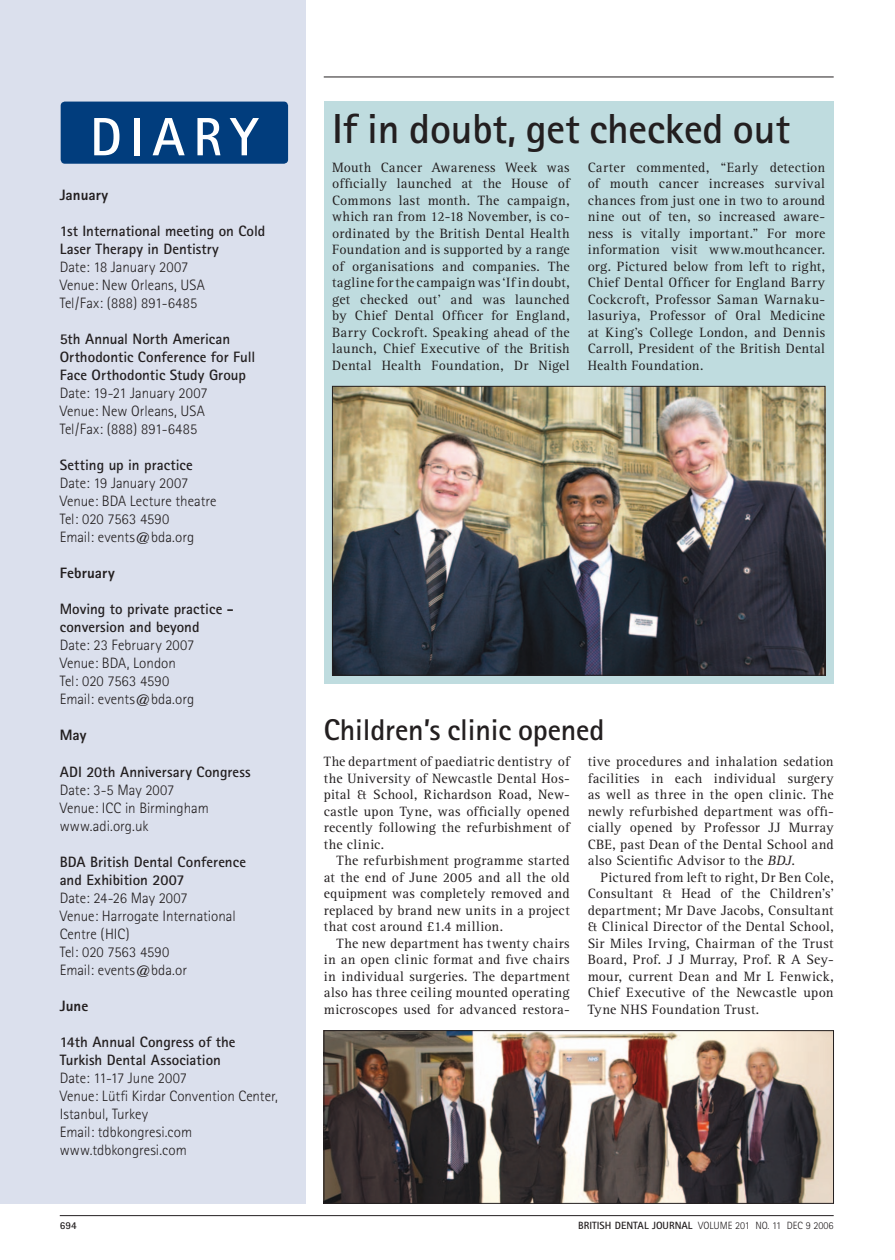
<style>
.page{position:relative;width:895px;height:1260px;background:#fff}
.page>*{position:absolute;margin:0;border:0;box-sizing:border-box;transform-origin:0 0}
.t1{font:700 54px "Rotis Sans Serif";letter-spacing:.15em;color:#fff}
.t2{font:700 42px "Rotis Sans Serif";letter-spacing:-.005em;color:#231f20}
.t3{font:700 30px "Rotis Sans Serif";letter-spacing:-.005em;color:#231f20}
.t4{font:15px/18px "Rotis Sans Serif Light 2";color:#231f20}
.t5{font:700 15px/18px "Rotis Sans Serif";color:#231f20}
.t6{font:15px "Rotis Sans Serif Extra Bold 3";color:#231f20}
.t7{font:13.95px/16.5px "Rotis Serif";letter-spacing:.02em;color:#231f20;text-align:justify}
.t8{font:10.5px "Rotis Sans Serif Light 2";color:#231f20}
.t9{font:700 10.5px "Rotis Sans Serif";color:#231f20}
.s1{font-family:"Rotis Sans Serif";font-weight:700}
.s2{font-family:"Rotis Sans Serif Light 2";font-weight:400}
.s3{font-style:italic}
</style>
<div class="page">
<div style="left:0;top:0;width:306px;height:1203px;background:#dbe0ed"></div>
<div style="left:61px;top:102px;width:227px;height:62px;background:#013d7d;border-radius:4px"></div>
<hr style="left:324px;top:77px;width:510px;height:1px;background:#231f20">
<hr style="left:60px;top:1215px;width:774px;height:1px;background:#231f20">
<div style="left:324px;top:155px;width:510px;height:528px;background:#bfdcdf"></div>
<div style="left:324px;top:102px;width:510px;height:53px;background:#bfdcdf"></div>
<img style="left:334px;top:388px;width:489px;height:285px">
<div style="left:332px;top:386px;width:493px;height:289px;border:1px solid #231f20"></div>
<img style="left:326px;top:1032px;width:506px;height:169px">
<div style="left:324px;top:1030px;width:510px;height:173px;border:1px solid #231f20"></div>
<p class="t1" style="left:90px;top:118px;width:170px">DIARY</p>
<p class="t6" style="left:60px;top:190px;width:50px">January</p>
<p class="t4" style="left:60px;top:223px;width:207px"><span class="s1">1st International meeting on Cold<br>Laser Therapy in Dentistry<br></span>Date: 18 January 2007<br>Venue: New Orleans, USA<br>Tel/Fax: (888) 891-6485</p>
<p class="t5" style="left:60px;top:331px;width:197px">5th Annual North American<br>Orthodontic Conference for Full<br>Face Orthodontic Study Group<br><span class="s2">Date: 19-21 January 2007<br>Venue: New Orleans, USA<br>Tel/Fax: (888) 891-6485</span></p>
<p class="t4" style="left:60px;top:457px;width:158px"><span class="s1">Setting up in practice<br></span>Date: 19 January 2007<br>Venue: BDA Lecture theatre<br>Tel: 020 7563 4590<br>Email: events@bda.org</p>
<p class="t6" style="left:60px;top:568px;width:56px">February</p>
<p class="t4" style="left:60px;top:601px;width:176px"><span class="s1">Moving to private practice - conversion and beyond<br></span>Date: 23 February 2007<br>Venue: BDA, London<br>Tel: 020 7563 4590<br>Email: events@bda.org</p>
<p class="t6" style="left:60px;top:730px;width:28px">May</p>
<p class="t4" style="left:60px;top:763px;width:192px"><span class="s1">ADI 20th Anniversary Congress<br></span>Date: 3-5 May 2007<br>Venue: ICC in Birmingham www.adi.org.uk</p>
<p class="t4" style="left:60px;top:853px;width:188px"><span class="s1">BDA British Dental Conference and Exhibition 2007<br></span>Date: 24-26 May 2007<br>Venue: Harrogate International<br>Centre (HIC)<br>Tel: 020 7563 4590<br>Email: events@bda.or</p>
<p class="t6" style="left:60px;top:1000px;width:30px">June</p>
<p class="t4" style="left:60px;top:1033px;width:220px"><span class="s1">14th Annual Congress of the<br>Turkish Dental Association<br></span>Date: 11-17 June 2007<br>Venue: Lütfi Kirdar Convention Center,<br>Istanbul, Turkey<br>Email: tdbkongresi.com www.tdbkongresi.com</p>
<p class="t2" style="left:332px;top:114px;width:459px">If in doubt, get checked out</p>
<p class="t7" style="left:332px;top:160px;width:239px">Mouth Cancer Awareness Week was officially launched at the House of Commons last month. The campaign, which ran from 12-18 November, is co&shy;ordinated by the British Dental Health Foundation and is supported by a range of organisations and companies. The tagline for the campaign was ‘If in doubt, get checked out’ and was launched by Chief Dental Officer for England, Barry Cockroft. Speaking ahead of the launch, Chief Executive of the British Dental Health Foundation, Dr Nigel</p>
<p class="t7" style="left:588px;top:160px;width:239px">Carter commented, “Early detection of mouth cancer increases survival chances from just one in two to around nine out of ten, so increased aware&shy;ness is vitally important.” For more information visit www.mouthcancer. org. Pictured below from left to right, Chief Dental Officer for England Barry Cockcroft, Professor Saman Warnaku&shy;lasuriya, Professor of Oral Medicine at King's College London, and Dennis Carroll, President of the British Dental Health Foundation.</p>
<p class="t3" style="left:324px;top:719px;width:282px">Children’s clinic opened</p>
<p class="t7" style="left:324px;top:754px;width:247px">The department of paediatric dentistry of</p>
<p class="t7" style="left:324px;top:771px;width:247px">the University of Newcastle Dental Hos-</p>
<p class="t7" style="left:324px;top:787px;width:247px">pital &amp; School, Richardson Road, New-</p>
<p class="t7" style="left:324px;top:804px;width:247px">castle upon Tyne, was officially opened</p>
<p class="t7" style="left:324px;top:820px;width:247px">recently following the refurbishment of</p>
<p class="t7" style="left:324px;top:837px;width:62px">the clinic.</p>
<p class="t7" style="left:336px;top:853px;width:235px">The refurbishment programme started</p>
<p class="t7" style="left:324px;top:870px;width:247px">at the end of June 2005 and all the old</p>
<p class="t7" style="left:324px;top:886px;width:247px">equipment was completely removed and</p>
<p class="t7" style="left:324px;top:903px;width:247px">replaced by brand new units in a project</p>
<p class="t7" style="left:324px;top:919px;width:181px">that cost around £1.4 million.</p>
<p class="t7" style="left:336px;top:936px;width:235px">The new department has twenty chairs</p>
<p class="t7" style="left:324px;top:952px;width:247px">in an open clinic format and five chairs</p>
<p class="t7" style="left:324px;top:969px;width:247px">in individual surgeries. The department</p>
<p class="t7" style="left:324px;top:985px;width:247px">also has three ceiling mounted operating</p>
<p class="t7" style="left:324px;top:1002px;width:247px">microscopes used for advanced restora-</p>
<p class="t7" style="left:588px;top:754px;width:247px">tive procedures and inhalation sedation</p>
<p class="t7" style="left:588px;top:771px;width:247px">facilities in each individual surgery</p>
<p class="t7" style="left:588px;top:787px;width:247px">as well as three in the open clinic. The</p>
<p class="t7" style="left:588px;top:804px;width:247px">newly refurbished department was offi-</p>
<p class="t7" style="left:588px;top:820px;width:247px">cially opened by Professor JJ Murray</p>
<p class="t7" style="left:588px;top:837px;width:247px">CBE, past Dean of the Dental School and</p>
<p class="t7" style="left:588px;top:853px;width:209px">also Scientific Advisor to the <span class="s3">BDJ.</span></p>
<p class="t7" style="left:600px;top:870px;width:235px">Pictured from left to right, Dr Ben Cole,</p>
<p class="t7" style="left:588px;top:886px;width:247px">Consultant &amp; Head of the Children’s’</p>
<p class="t7" style="left:588px;top:903px;width:247px">department; Mr Dave Jacobs, Consultant</p>
<p class="t7" style="left:588px;top:919px;width:247px">&amp; Clinical Director of the Dental School,</p>
<p class="t7" style="left:588px;top:936px;width:247px">Sir Miles Irving, Chairman of the Trust</p>
<p class="t7" style="left:588px;top:952px;width:247px">Board, Prof. J J Murray, Prof. R A Sey-</p>
<p class="t7" style="left:588px;top:969px;width:247px">mour, current Dean and Mr L Fenwick,</p>
<p class="t7" style="left:588px;top:985px;width:247px">Chief Executive of the Newcastle upon</p>
<p class="t7" style="left:588px;top:1002px;width:173px">Tyne NHS Foundation Trust.</p>
<p class="t9" style="left:60px;top:1221px;width:18px">694</p>
<p class="t8" style="left:578px;top:1221px;width:257px"><span class="s1">BRITISH DENTAL JOURNAL</span> VOLUME 201 NO. 11 DEC 9 2006</p>
</div>
